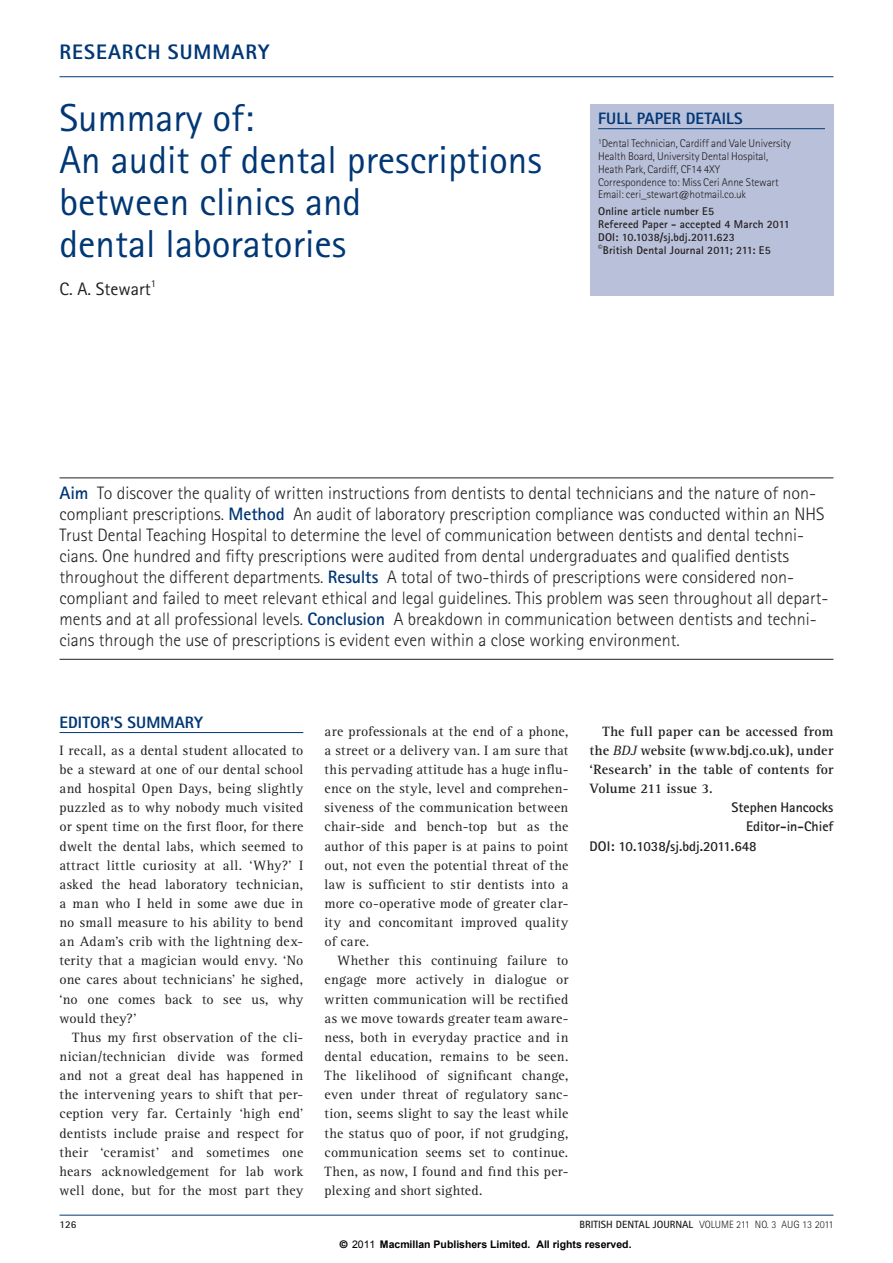
<style>
.page{position:relative;width:893px;height:1263px;background:#fff}
.page>*{position:absolute;margin:0;border:0;box-sizing:border-box;transform-origin:0 0}
._1_BDJ_practice_head{font:39px/42px "Rotis Sans Serif Std 2";color:#013775}
.t1{font:800 21px "Rotis Sans Serif Std";letter-spacing:.05em;color:#013775}
.abstract{font:300 18px/21px "Rotis Sans Serif Std";color:#231f20}
.author{font:18px "Rotis Sans Serif Std 2";color:#231f20}
._1_BDJ_crosshead_1{font:800 16.5px "Rotis Sans Serif Std";color:#013775}
._1_BDJ_body{font:13.95px/19.2px "Rotis Serif Std";letter-spacing:.015em;color:#231f20;text-align:justify}
._1_BDJ_body_fullout{font:13.95px/19.2px "Rotis Serif Std";letter-spacing:.015em;color:#231f20;text-align:justify}
._1_BDJ_body-2{font:700 13.95px/19.2px "Rotis Serif Std";letter-spacing:.01em;color:#231f20;text-align:justify}
._2_BDJ_commentary_bo{font:700 13.95px "Rotis Sans Serif Std";color:#231f20}
._2_BDJ_references{font:700 13.95px "Rotis Sans Serif Std";color:#231f20}
.author_biog{font:300 11.25px/12.8px "Rotis Sans Serif Std";letter-spacing:-.005em;color:#231f20}
._1_BDJ_author_biog{font:700 11.25px/12.8px "Rotis Sans Serif Std";letter-spacing:.01em;color:#231f20}
.t2{font:700 10.5px "Arial";color:#000}
.t3{font:300 10.5px "Rotis Sans Serif Std";color:#231f20}
.t4{font:700 10.5px "Rotis Sans Serif Std";color:#231f20}
.s1{font-weight:700;color:#013775}
.s2{font-weight:400;font-style:italic}
.s3{font-weight:700}
.s4{font-family:"Helvetica"}
.s5{font-weight:400}
</style>
<div class="page">
<hr style="left:60px;top:76px;width:773px;height:1px;background:#013775">
<hr style="left:60px;top:732px;width:243px;height:1px;background:#013775">
<div style="left:590px;top:104px;width:243px;height:192px;background:#b9c0d9"></div>
<hr style="left:598px;top:128px;width:227px;height:1px;background:#013775">
<hr style="left:60px;top:1215px;width:773px;height:1px;background:#013775">
<hr style="left:60px;top:478px;width:773px;height:1px;background:#231f20">
<hr style="left:60px;top:659px;width:773px;height:1px;background:#231f20">
<p class="t1" style="left:60px;top:39px;width:211px">RESEARCH SUMMARY</p>
<p class="_1_BDJ_practice_head" style="left:60px;top:97px;width:484px">Summary of:<br>An audit of dental prescriptions between clinics and<br>dental laboratories</p>
<p class="author" style="left:60px;top:278px;width:98px">C. A. Stewart<sup>1</sup></p>
<p class="_1_BDJ_crosshead_1" style="left:598px;top:108px;width:146px">FULL PAPER DETAILS</p>
<p class="author_biog" style="left:598px;top:137px;width:194px"><sup>1</sup>Dental Technician, Cardiff and Vale University Health Board, University Dental Hospital, Heath Park, Cardiff, CF14 4XY Correspondence to: Miss Ceri Anne Stewart Email: ceri_stewart@hotmail.co.uk</p>
<p class="_1_BDJ_author_biog" style="left:598px;top:205px;width:193px">Online article number E5<br>Refereed Paper - accepted 4 March 2011<br>DOI: 10.1038/sj.bdj.2011.623<br><sup>©</sup>British Dental Journal 2011; 211: E5</p>
<p class="abstract" style="left:60px;top:483px;width:770px"><span class="s1">Aim</span> To discover the quality of written instructions from dentists to dental technicians and the nature of non&shy;compliant prescriptions. <span class="s1">Method</span> An audit of laboratory prescription compliance was conducted within an NHS Trust Dental Teaching Hospital to determine the level of communication between dentists and dental techni&shy;cians. One hundred and fifty prescriptions were audited from dental undergraduates and qualified dentists throughout the different departments. <span class="s1">Results</span> A total of two-thirds of prescriptions were considered non&shy;compliant and failed to meet relevant ethical and legal guidelines. This problem was seen throughout all depart&shy;ments and at all professional levels. <span class="s1">Conclusion</span> A breakdown in communication between dentists and techni&shy;cians through the use of prescriptions is evident even within a close working environment.</p>
<p class="_1_BDJ_crosshead_1" style="left:60px;top:712px;width:145px">EDITOR'S SUMMARY</p>
<p class="_1_BDJ_body_fullout" style="left:60px;top:741px;width:245px">I recall, as a dental student allocated to be a steward at one of our dental school and hospital Open Days, being slightly puzzled as to why nobody much visited or spent time on the first floor, for there dwelt the dental labs, which seemed to attract little curiosity at all. ‘Why?’ I asked the head laboratory technician, a man who I held in some awe due in no small measure to his ability to bend an Adam’s crib with the lightning dex&shy;terity that a magician would envy. ‘No one cares about technicians’ he sighed, ‘no one comes back to see us, why would they?’</p>
<p class="_1_BDJ_body" style="left:60px;top:1028px;width:245px;text-indent:13px">Thus my first observation of the cli&shy;nician/technician divide was formed and not a great deal has happened in the intervening years to shift that per&shy;ception very far. Certainly ‘high end’ dentists include praise and respect for their ‘ceramist’ and sometimes one hears acknowledgement for lab work well done, but for the most part they</p>
<p class="_1_BDJ_body" style="left:325px;top:722px;width:245px">are professionals at the end of a phone, a street or a delivery van. I am sure that this pervading attitude has a huge influ&shy;ence on the style, level and comprehen&shy;siveness of the communication between chair-side and bench-top but as the author of this paper is at pains to point out, not even the potential threat of the law is sufficient to stir dentists into a more co-operative mode of greater clar&shy;ity and concomitant improved quality of care.</p>
<p class="_1_BDJ_body" style="left:325px;top:951px;width:245px;text-indent:13px">Whether this continuing failure to engage more actively in dialogue or written communication will be rectified as we move towards greater team aware&shy;ness, both in everyday practice and in dental education, remains to be seen.<br>The likelihood of significant change, even under threat of regulatory sanc&shy;tion, seems slight to say the least while the status quo of poor, if not grudging, communication seems set to continue.<br>Then, as now, I found and find this per&shy;plexing and short sighted.</p>
<p class="_1_BDJ_body-2" style="left:590px;top:722px;width:245px;text-indent:13px">The full paper can be accessed from the <span class="s2">BDJ</span> website (www.bdj.co.uk), under ‘Research’ in the table of contents for Volume 211 issue 3.</p>
<p class="_2_BDJ_commentary_bo" style="left:732px;top:799px;width:103px">Stephen Hancocks</p>
<p class="_2_BDJ_commentary_bo" style="left:746px;top:818px;width:89px">Editor-in-Chief</p>
<p class="_2_BDJ_references" style="left:590px;top:837px;width:169px">DOI: 10.1038/sj.bdj.2011.648</p>
<p class="t4" style="left:60px;top:1218px;width:18px">126</p>
<p class="t3" style="left:580px;top:1219px;width:255px"><span class="s3">BRITISH DENTAL JOURNAL</span> VOLUME 211 NO. 3 AUG 13 2011</p>
<p class="t2" style="left:340px;top:1237px;width:293px"><span class="s4">©</span> <span class="s5">2011</span> Macmillan Publishers Limited. All rights reserved.</p>
</div>
